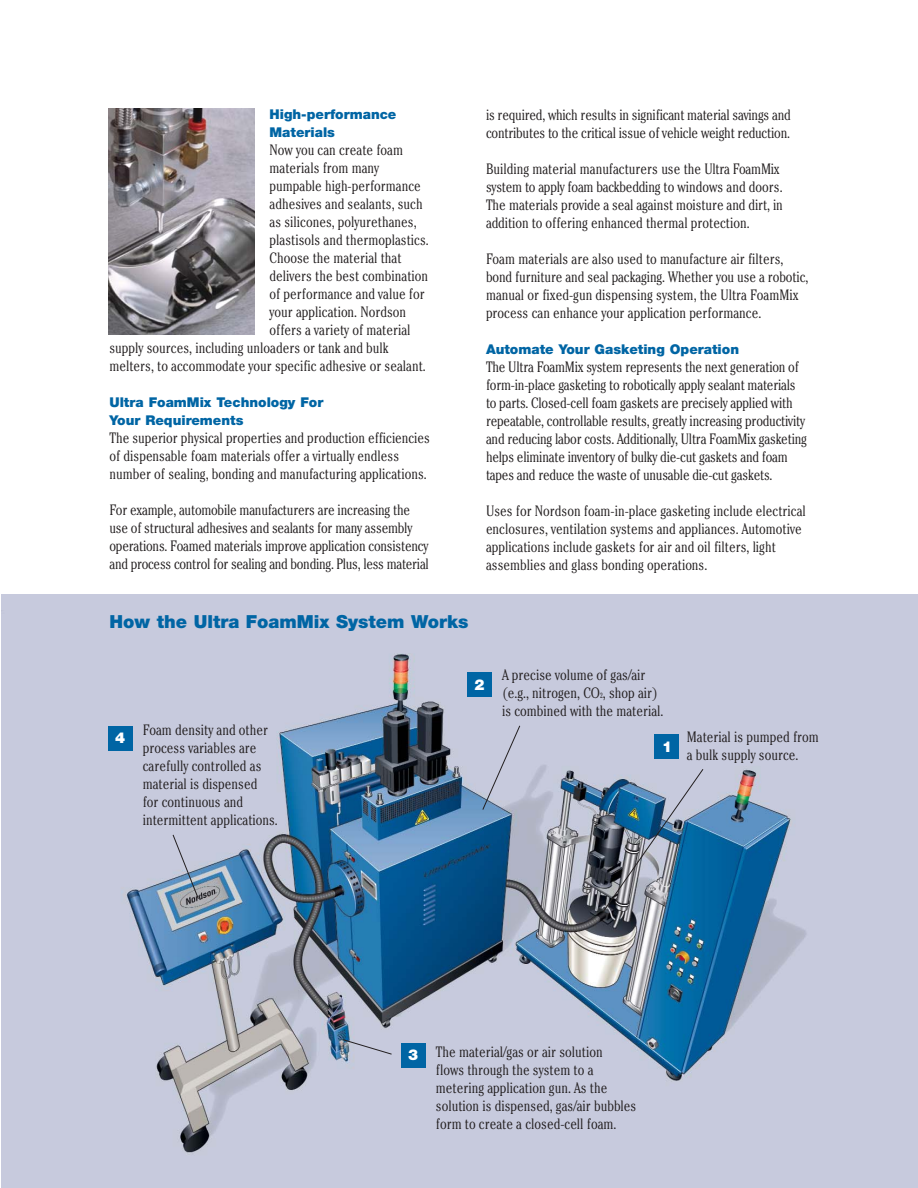
<style>
.page{position:relative;width:918px;height:1188px;background:#fff}
.page>*{position:absolute;margin:0;border:0;box-sizing:border-box;transform-origin:0 0}
.t1{font:900 18px "Helvetica Neue";color:#0065a4}
.t2{font:300 condensed 15px/18px "Cheltenham";color:#231f20}
.t3{font:900 15px "Helvetica Neue";color:#fff}
.t4{font:900 13.5px/18px "Helvetica Neue";color:#0065a4}
.s1{font-size:7.5px}
</style>
<div class="page">
<img style="left:108px;top:108px;width:147px;height:227px">
<img style="left:1px;top:594px;width:917px;height:594px">
<div style="left:655px;top:734px;width:24px;height:25px;background:#0065a4"></div>
<div style="left:467px;top:673px;width:25px;height:24px;background:#0065a4"></div>
<div style="left:401px;top:1043px;width:24px;height:24px;background:#0065a4"></div>
<div style="left:108px;top:726px;width:24px;height:24px;background:#0065a4"></div>
<svg style="left:172px;top:834px;width:27px;height:66px;background:#a7b2c5"></svg>
<svg style="left:482px;top:725px;width:39px;height:86px;background:#bcc1d4"></svg>
<img style="left:602px;top:768px;width:102px;height:145px">
<svg style="left:342px;top:1039px;width:50px;height:16px"></svg>
<p class="t4" style="left:270px;top:106px;width:128px">High-performance<br>Materials</p>
<p class="t2" style="left:270px;top:142px;width:135px">Now you can create foam</p>
<p class="t2" style="left:270px;top:160px;width:111px">materials from many</p>
<p class="t2" style="left:270px;top:178px;width:153px">pumpable high-performance</p>
<p class="t2" style="left:270px;top:196px;width:155px">adhesives and sealants, such</p>
<p class="t2" style="left:270px;top:214px;width:149px">as silicones, polyurethanes,</p>
<p class="t2" style="left:270px;top:232px;width:161px">plastisols and thermoplastics.</p>
<p class="t2" style="left:270px;top:250px;width:134px">Choose the material that</p>
<p class="t2" style="left:270px;top:268px;width:160px">delivers the best combination</p>
<p class="t2" style="left:270px;top:286px;width:157px">of performance and value for</p>
<p class="t2" style="left:270px;top:304px;width:138px">your application. Nordson</p>
<p class="t2" style="left:270px;top:322px;width:143px">offers a variety of material</p>
<p class="t2" style="left:109px;top:340px;width:281px">supply sources, including unloaders or tank and bulk</p>
<p class="t2" style="left:109px;top:358px;width:318px">melters, to accommodate your specific adhesive or sealant.</p>
<p class="t4" style="left:110px;top:394px;width:215px">Ultra FoamMix Technology For<br>Your Requirements</p>
<p class="t2" style="left:110px;top:430px;width:322px">The superior physical properties and production efficiencies of dispensable foam materials offer a virtually endless number of sealing, bonding and manufacturing applications.</p>
<p class="t2" style="left:110px;top:502px;width:321px">For example, automobile manufacturers are increasing the use of structural adhesives and sealants for many assembly operations. Foamed materials improve application consistency and process control for sealing and bonding. Plus, less material</p>
<p class="t1" style="left:110px;top:615px;width:361px">How the Ultra FoamMix System Works</p>
<p class="t2" style="left:486px;top:107px;width:306px">is required, which results in significant material savings and contributes to the critical issue of vehicle weight reduction.</p>
<p class="t2" style="left:486px;top:161px;width:298px">Building material manufacturers use the Ultra FoamMix system to apply foam backbedding to windows and doors.<br>The materials provide a seal against moisture and dirt, in addition to offering enhanced thermal protection.</p>
<p class="t2" style="left:486px;top:251px;width:324px">Foam materials are also used to manufacture air filters, bond furniture and seal packaging. Whether you use a robotic, manual or fixed-gun dispensing system, the Ultra FoamMix process can enhance your application performance.</p>
<p class="t4" style="left:486px;top:341px;width:255px">Automate Your Gasketing Operation</p>
<p class="t2" style="left:486px;top:359px;width:323px">The Ultra FoamMix system represents the next generation of form-in-place gasketing to robotically apply sealant materials to parts. Closed-cell foam gaskets are precisely applied with repeatable, controllable results, greatly increasing productivity and reducing labor costs. Additionally, Ultra FoamMix gasketing helps eliminate inventory of bulky die-cut gaskets and foam tapes and reduce the waste of unusable die-cut gaskets.</p>
<p class="t2" style="left:486px;top:503px;width:321px">Uses for Nordson foam-in-place gasketing include electrical enclosures, ventilation systems and appliances. Automotive applications include gaskets for air and oil filters, light assemblies and glass bonding operations.</p>
<p class="t3" style="left:115px;top:732px;width:12px">4</p>
<p class="t2" style="left:143px;top:722px;width:137px">Foam density and other process variables are carefully controlled as material is dispensed<br>for continuous and intermittent applications.</p>
<p class="t3" style="left:475px;top:679px;width:12px">2</p>
<p class="t2" style="left:502px;top:667px;width:163px">A precise volume of gas/air (e.g., nitrogen, CO<span class="s1">2</span>, shop air) is combined with the material.</p>
<p class="t3" style="left:662px;top:741px;width:12px">1</p>
<p class="t2" style="left:687px;top:730px;width:134px">Material is pumped from a bulk supply source.</p>
<p class="t3" style="left:408px;top:1049px;width:12px">3</p>
<p class="t2" style="left:436px;top:1044px;width:202px">The material/gas or air solution<br>flows through the system to a metering application gun. As the solution is dispensed, gas/air bubbles form to create a closed-cell foam.</p>
</div>
